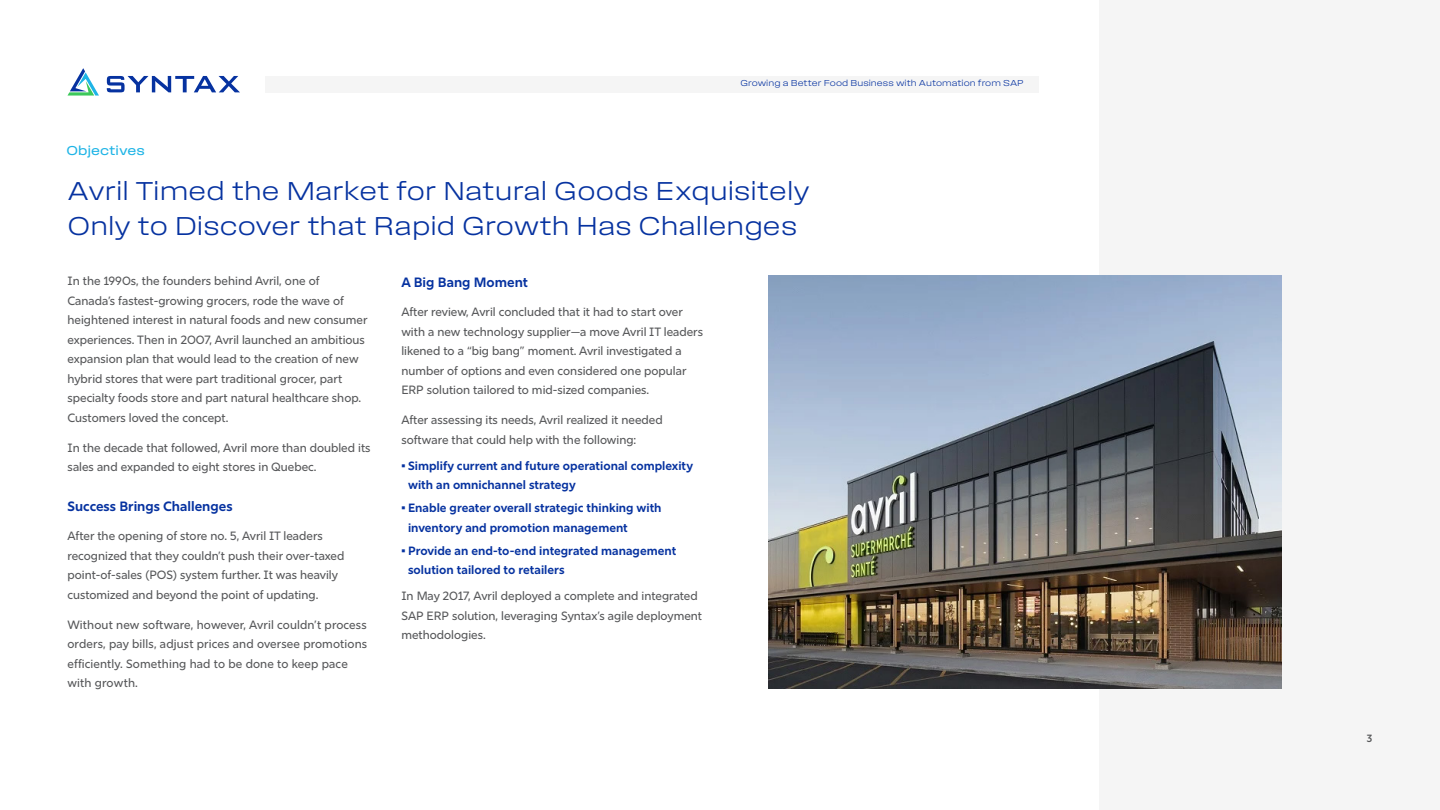
<style>
.page{position:relative;width:1440px;height:810px;background:#fff}
.page>*{position:absolute;margin:0;border:0;box-sizing:border-box;transform-origin:0 0}
.title_36{font:27px/34.5px "Field Gothic No.71 Light Wide";color:#0632a0}
.blue_subtitle{font:700 13.5px "Rig Sans";color:#0632a0}
.blue_subtitle-2{font:13.5px "Field Gothic No.72 Reg Wide";color:#1eb4e6}
.text{font:500 12px/19.5px "Rig Sans";color:#57585a}
.t1{font:700 12px/19.5px "Rig Sans";color:#0632a0}
.t2{font:600 10.5px "Rig Sans";color:#57585a}
.t3{font:9px "Field Gothic No.71 Light Wide";color:#0632a0}
</style>
<div class="page">
<div style="left:265px;top:76px;width:774px;height:17px;background:#f5f5f5"></div>
<svg style="left:67px;top:68px;width:32px;height:28px"></svg>
<svg style="left:107px;top:76px;width:133px;height:16px"></svg>
<div style="left:1099px;top:0;width:341px;height:810px;background:#f5f5f5"></div>
<img style="left:769px;top:275px;width:512px;height:414px">
<p class="blue_subtitle-2" style="left:67px;top:143px;width:80px">Objectives</p>
<p class="t3" style="left:740px;top:78px;width:285px">Growing a Better Food Business with Automation from SAP</p>
<p class="title_36" style="left:68px;top:174px;width:744px">Avril Timed the Market for Natural Goods Exquisitely<br>Only to Discover that Rapid Growth Has Challenges</p>
<p class="blue_subtitle" style="left:401px;top:274px;width:128px">A Big Bang Moment</p>
<p class="text" style="left:401px;top:303px;width:303px">After review, Avril concluded that it had to start over with a new technology supplier—a move Avril IT leaders likened to a “big bang” moment. Avril investigated a number of options and even considered one popular ERP solution tailored to mid-sized companies.</p>
<p class="text" style="left:401px;top:410px;width:263px">After assessing its needs, Avril realized it needed software that could help with the following:</p>
<p class="t1" style="left:408px;top:456px;width:287px;text-indent:-7px">• Simplify current and future operational complexity with an omnichannel strategy</p>
<p class="t1" style="left:408px;top:498px;width:255px;text-indent:-7px">• Enable greater overall strategic thinking with inventory and promotion management</p>
<p class="t1" style="left:408px;top:541px;width:270px;text-indent:-7px">• Provide an end-to-end integrated management solution tailored to retailers</p>
<p class="text" style="left:401px;top:587px;width:302px">In May 2017, Avril deployed a complete and integrated<br>SAP ERP solution, leveraging Syntax’s agile deployment methodologies.</p>
<p class="text" style="left:68px;top:272px;width:302px">In the 1990s, the founders behind Avril, one of Canada’s fastest-growing grocers, rode the wave of heightened interest in natural foods and new consumer experiences. Then in 2007, Avril launched an ambitious expansion plan that would lead to the creation of new hybrid stores that were part traditional grocer, part specialty foods store and part natural healthcare shop.<br>Customers loved the concept.</p>
<p class="text" style="left:68px;top:438px;width:305px">In the decade that followed, Avril more than doubled its sales and expanded to eight stores in Quebec.</p>
<p class="blue_subtitle" style="left:68px;top:498px;width:167px">Success Brings Challenges</p>
<p class="text" style="left:68px;top:527px;width:278px">After the opening of store no. 5, Avril IT leaders recognized that they couldn’t push their over-taxed point-of-sales (POS) system further. It was heavily customized and beyond the point of updating.</p>
<p class="text" style="left:68px;top:615px;width:301px">Without new software, however, Avril couldn’t process orders, pay bills, adjust prices and oversee promotions efficiently. Something had to be done to keep pace with growth.</p>
<p class="t2" style="left:1367px;top:732px;width:7px">3</p>
</div>
